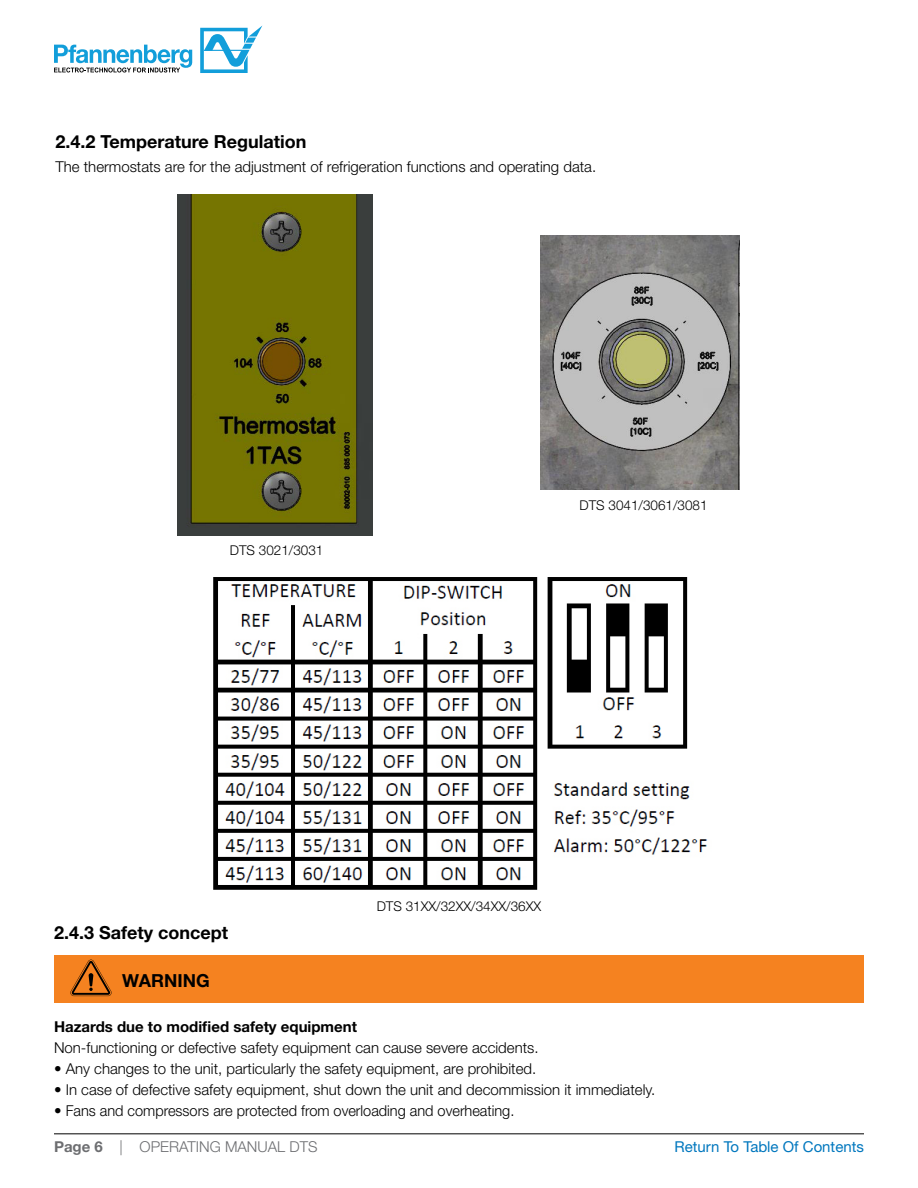
<style>
.page{position:relative;width:918px;height:1188px;background:#fff}
.page>*{position:absolute;margin:0;border:0;box-sizing:border-box;transform-origin:0 0}
.t1{font:700 18px "Helvetica Neue LT Std";color:#000}
.t2{font:300 15px "Helvetica Neue LT Std";color:#000}
.t3{font:700 15px "Helvetica Neue LT Std";color:#000}
.t4{font:300 15px "Helvetica Neue LT Std";color:#6d6e71}
.t5{font:15px "Helvetica Neue LT Std";color:#0077be}
.t6{font:300 13.5px "Helvetica Neue LT Std";color:#000}
.s1{font-weight:700}
</style>
<div class="page">
<hr style="left:54px;top:1133px;width:810px;height:1px;background:#000">
<svg style="left:200px;top:26px;width:62px;height:47px"></svg>
<svg style="left:54px;top:45px;width:138px;height:28px"></svg>
<div style="left:54px;top:955px;width:810px;height:48px;background:#f58220"></div>
<svg style="left:70px;top:960px;width:42px;height:36px"></svg>
<img style="left:540px;top:236px;width:199px;height:254px">
<img style="left:213px;top:577px;width:495px;height:313px">
<img style="left:178px;top:195px;width:194px;height:341px">
<p class="t1" style="left:56px;top:130px;width:252px">2.4.2 Temperature Regulation</p>
<p class="t2" style="left:56px;top:157px;width:542px">The thermostats are for the adjustment of refrigeration functions and operating data.</p>
<p class="t6" style="left:230px;top:542px;width:95px">DTS 3021/3031</p>
<p class="t6" style="left:580px;top:497px;width:130px">DTS 3041/3061/3081</p>
<p class="t1" style="left:54px;top:922px;width:176px">2.4.3 Safety concept</p>
<p class="t6" style="left:377px;top:898px;width:166px">DTS 31XX/32XX/34XX/36XX</p>
<p class="t1" style="left:122px;top:970px;width:89px">WARNING</p>
<p class="t3" style="left:54px;top:1017px;width:305px">Hazards due to modified safety equipment</p>
<p class="t2" style="left:54px;top:1038px;width:486px">Non-functioning or defective safety equipment can cause severe accidents.</p>
<p class="t2" style="left:54px;top:1059px;width:484px">• Any changes to the unit, particularly the safety equipment, are prohibited.</p>
<p class="t2" style="left:54px;top:1080px;width:603px">• In case of defective safety equipment, shut down the unit and decommission it immediately.</p>
<p class="t2" style="left:54px;top:1101px;width:462px">• Fans and compressors are protected from overloading and overheating.</p>
<p class="t4" style="left:54px;top:1137px;width:265px"><span class="s1">Page 6</span> | OPERATING MANUAL DTS</p>
<p class="t5" style="left:675px;top:1138px;width:191px">Return To Table Of Contents</p>
</div>
